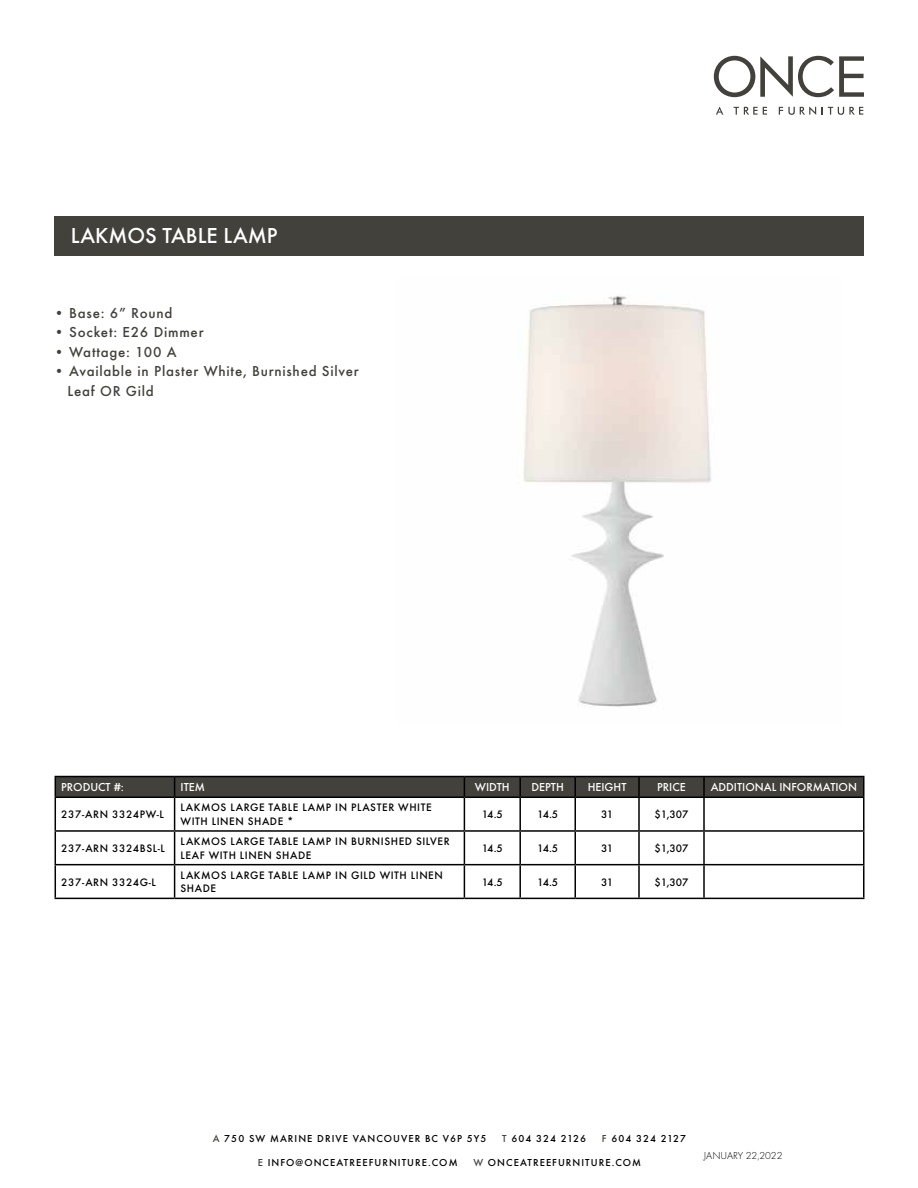
<style>
.page{position:relative;width:918px;height:1188px;background:#fff}
.page>*{position:absolute;margin:0;border:0;box-sizing:border-box;transform-origin:0 0}
.t1{font:500 22.5px "Futura EFCEOP";color:#fff}
.t2{font:500 15px/19.5px "Futura EFCEOP";letter-spacing:.05em;color:#42413b}
.t3{font:500 12px "Futura EFCEOP";color:#fff}
.t4{font:500 11.25px/13.5px "Futura EFCEOP";letter-spacing:.05em;color:#000}
.t5{font:500 10.5px "Futura EFCEOP";letter-spacing:.1em;color:#000}
.t6{font:300 10.5px "Futura EFCEOP";color:#000}
.s1{color:#42413b}
</style>
<div class="page">
<img style="left:523px;top:295px;width:188px;height:412px">
<div style="left:54px;top:216px;width:810px;height:40px;background:#42413b"></div>
<svg style="left:716px;top:107px;width:7px;height:8px"></svg>
<svg style="left:734px;top:107px;width:33px;height:8px"></svg>
<svg style="left:779px;top:107px;width:37px;height:8px"></svg>
<svg style="left:822px;top:107px;width:41px;height:8px"></svg>
<svg style="left:714px;top:56px;width:150px;height:41px"></svg>
<svg style="left:56px;top:798px;width:807px;height:100px"></svg>
<hr style="left:55px;top:798px;width:1px;height:32px;background:#000">
<hr style="left:174px;top:798px;width:1px;height:32px;background:#000">
<hr style="left:464px;top:798px;width:1px;height:32px;background:#000">
<hr style="left:519px;top:798px;width:2px;height:32px;background:#000">
<hr style="left:574px;top:798px;width:2px;height:32px;background:#000">
<hr style="left:638px;top:798px;width:2px;height:32px;background:#000">
<hr style="left:703px;top:798px;width:2px;height:32px;background:#000">
<hr style="left:863px;top:798px;width:2px;height:32px;background:#000">
<hr style="left:55px;top:832px;width:1px;height:32px;background:#000">
<hr style="left:174px;top:832px;width:1px;height:32px;background:#000">
<hr style="left:464px;top:832px;width:1px;height:32px;background:#000">
<hr style="left:519px;top:832px;width:2px;height:32px;background:#000">
<hr style="left:574px;top:832px;width:2px;height:32px;background:#000">
<hr style="left:638px;top:832px;width:2px;height:32px;background:#000">
<hr style="left:703px;top:832px;width:2px;height:32px;background:#000">
<hr style="left:863px;top:832px;width:2px;height:32px;background:#000">
<hr style="left:55px;top:865px;width:1px;height:33px;background:#000">
<hr style="left:174px;top:865px;width:1px;height:33px;background:#000">
<hr style="left:464px;top:865px;width:1px;height:33px;background:#000">
<hr style="left:519px;top:865px;width:2px;height:33px;background:#000">
<hr style="left:574px;top:865px;width:2px;height:33px;background:#000">
<hr style="left:638px;top:865px;width:2px;height:33px;background:#000">
<hr style="left:703px;top:865px;width:2px;height:33px;background:#000">
<hr style="left:863px;top:865px;width:2px;height:33px;background:#000">
<hr style="left:55px;top:776px;width:120px;height:1px;background:#000">
<hr style="left:175px;top:776px;width:289px;height:1px;background:#000">
<hr style="left:464px;top:776px;width:56px;height:1px;background:#000">
<svg style="left:55px;top:777px;width:808px;height:20px;background:#3e3d38"></svg>
<hr style="left:520px;top:776px;width:55px;height:1px;background:#000">
<hr style="left:519px;top:777px;width:2px;height:20px;background:#000">
<hr style="left:575px;top:776px;width:64px;height:1px;background:#000">
<hr style="left:574px;top:777px;width:2px;height:20px;background:#000">
<hr style="left:639px;top:776px;width:65px;height:1px;background:#000">
<hr style="left:638px;top:777px;width:2px;height:20px;background:#000">
<hr style="left:704px;top:776px;width:161px;height:1px;background:#000">
<hr style="left:703px;top:777px;width:2px;height:20px;background:#000">
<hr style="left:863px;top:777px;width:2px;height:20px;background:#000">
<hr style="left:55px;top:797px;width:120px;height:1px;background:#000">
<hr style="left:175px;top:797px;width:289px;height:1px;background:#000">
<hr style="left:464px;top:797px;width:56px;height:1px;background:#000">
<hr style="left:520px;top:797px;width:55px;height:1px;background:#000">
<hr style="left:575px;top:797px;width:64px;height:1px;background:#000">
<hr style="left:639px;top:797px;width:65px;height:1px;background:#000">
<hr style="left:704px;top:797px;width:161px;height:1px;background:#000">
<hr style="left:55px;top:830px;width:120px;height:2px;background:#000">
<hr style="left:175px;top:830px;width:289px;height:2px;background:#000">
<hr style="left:464px;top:830px;width:56px;height:2px;background:#000">
<hr style="left:520px;top:830px;width:55px;height:2px;background:#000">
<hr style="left:575px;top:830px;width:64px;height:2px;background:#000">
<hr style="left:639px;top:830px;width:65px;height:2px;background:#000">
<hr style="left:704px;top:830px;width:161px;height:2px;background:#000">
<hr style="left:55px;top:864px;width:120px;height:1px;background:#000">
<hr style="left:175px;top:864px;width:289px;height:1px;background:#000">
<hr style="left:464px;top:864px;width:56px;height:1px;background:#000">
<hr style="left:520px;top:864px;width:55px;height:1px;background:#000">
<hr style="left:575px;top:864px;width:64px;height:1px;background:#000">
<hr style="left:639px;top:864px;width:65px;height:1px;background:#000">
<hr style="left:704px;top:864px;width:161px;height:1px;background:#000">
<hr style="left:55px;top:898px;width:120px;height:1px;background:#000">
<hr style="left:175px;top:898px;width:289px;height:1px;background:#000">
<hr style="left:464px;top:898px;width:56px;height:1px;background:#000">
<hr style="left:520px;top:898px;width:55px;height:1px;background:#000">
<hr style="left:575px;top:898px;width:64px;height:1px;background:#000">
<hr style="left:639px;top:898px;width:65px;height:1px;background:#000">
<hr style="left:704px;top:898px;width:161px;height:1px;background:#000">
<h1 class="t1" style="left:71px;top:221px;width:208px">LAKMOS TABLE LAMP</h1>
<h2 class="t2" style="left:54px;top:303px;width:120px">• Base: 6” Round</h2>
<h2 class="t2" style="left:54px;top:322px;width:151px">• Socket: E26 Dimmer</h2>
<h2 class="t2" style="left:54px;top:342px;width:124px">• Wattage: 100 A</h2>
<h2 class="t2" style="left:68px;top:361px;width:293px;text-indent:-14px">• Available in Plaster White, Burnished Silver<br>Leaf OR Gild</h2>
<p class="t3" style="left:61px;top:780px;width:64px">PRODUCT #:</p>
<p class="t3" style="left:181px;top:780px;width:26px">ITEM</p>
<p class="t3" style="left:475px;top:780px;width:36px">WIDTH</p>
<p class="t3" style="left:532px;top:780px;width:34px">DEPTH</p>
<p class="t3" style="left:588px;top:780px;width:40px">HEIGHT</p>
<p class="t3" style="left:657px;top:780px;width:30px">PRICE</p>
<p class="t3" style="left:711px;top:780px;width:148px">ADDITIONAL INFORMATION</p>
<p class="t4" style="left:61px;top:808px;width:104px">237-ARN 3324PW-L</p>
<p class="t4" style="left:181px;top:801px;width:253px">LAKMOS LARGE TABLE LAMP IN PLASTER WHITE<br>WITH LINEN SHADE *</p>
<p class="t4" style="left:482px;top:808px;width:23px">14.5</p>
<p class="t4" style="left:537px;top:808px;width:23px">14.5</p>
<p class="t4" style="left:601px;top:808px;width:13px">31</p>
<p class="t4" style="left:654px;top:808px;width:36px">$1,307</p>
<p class="t4" style="left:61px;top:841px;width:105px">237-ARN 3324BSL-L</p>
<p class="t4" style="left:181px;top:835px;width:271px">LAKMOS LARGE TABLE LAMP IN BURNISHED SILVER<br>LEAF WITH LINEN SHADE</p>
<p class="t4" style="left:482px;top:841px;width:23px">14.5</p>
<p class="t4" style="left:537px;top:841px;width:23px">14.5</p>
<p class="t4" style="left:601px;top:841px;width:13px">31</p>
<p class="t4" style="left:654px;top:841px;width:36px">$1,307</p>
<p class="t4" style="left:61px;top:875px;width:96px">237-ARN 3324G-L</p>
<p class="t4" style="left:181px;top:868px;width:264px">LAKMOS LARGE TABLE LAMP IN GILD WITH LINEN<br>SHADE</p>
<p class="t4" style="left:482px;top:875px;width:23px">14.5</p>
<p class="t4" style="left:537px;top:875px;width:23px">14.5</p>
<p class="t4" style="left:601px;top:875px;width:13px">31</p>
<p class="t4" style="left:654px;top:875px;width:36px">$1,307</p>
<p class="t5" style="left:213px;top:1132px;width:275px"><span class="s1">A</span> 750 SW MARINE DRIVE VANCOUVER BC V6P 5Y5</p>
<p class="t5" style="left:502px;top:1132px;width:86px"><span class="s1">T</span> 604 324 2126</p>
<p class="t5" style="left:602px;top:1132px;width:86px"><span class="s1">F</span> 604 324 2127</p>
<p class="t5" style="left:258px;top:1156px;width:201px"><span class="s1">E</span> INFO@ONCEATREEFURNITURE.COM</p>
<p class="t5" style="left:473px;top:1156px;width:169px"><span class="s1">W</span> ONCEATREEFURNITURE.COM</p>
<p class="t6" style="left:704px;top:1150px;width:80px">JANUARY 22,2022</p>
</div>
